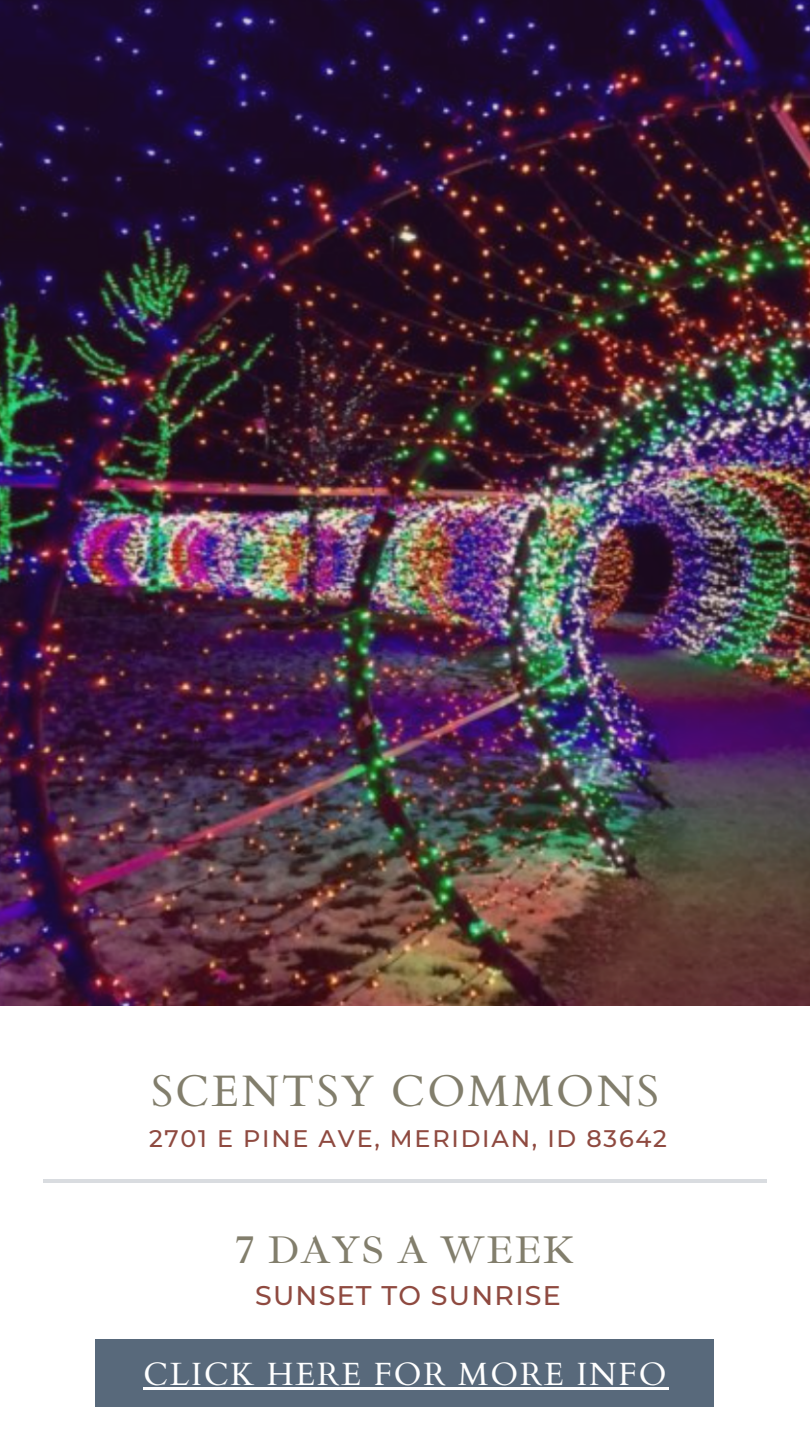
<style>
.page{position:relative;width:810px;height:1440px;background:#fff}
.page>*{position:absolute;margin:0;border:0;box-sizing:border-box;transform-origin:0 0}
.t1{font:44.1px "Cardo";letter-spacing:.06em;color:#827e6c}
.t2{font:39.6px "Ibarra Real Nova";letter-spacing:.03em;color:#827e6c}
.t3{font:32.2px "Cardo";letter-spacing:.06em;color:#fff}
.t4{font:500 26.9px "Montserrat";letter-spacing:.045em;color:#8f4a40}
.t5{font:500 23.9px "Montserrat";letter-spacing:.075em;color:#8f4a40}
</style>
<div class="page">
<img style="left:0;top:0;width:810px;height:1006px">
<hr style="left:43px;top:1179px;width:724px;height:4px;background:#d9dce0">
<div style="left:96px;top:1339px;width:618px;height:68px;background:#58697b"></div>
<hr style="left:143px;top:1387px;width:525px;height:3px;background:#fff">
<h1 class="t1" style="left:151px;top:1062px;width:509px">SCENTSY COMMONS</h1>
<p class="t5" style="left:149px;top:1124px;width:520px">2701 E PINE AVE, MERIDIAN, ID 83642</p>
<h2 class="t2" style="left:236px;top:1225px;width:340px">7 DAYS A WEEK</h2>
<p class="t4" style="left:255px;top:1279px;width:307px">SUNSET TO SUNRISE</p>
<h3 class="t3" style="left:143px;top:1353px;width:525px">CLICK HERE FOR MORE INFO</h3>
</div>
